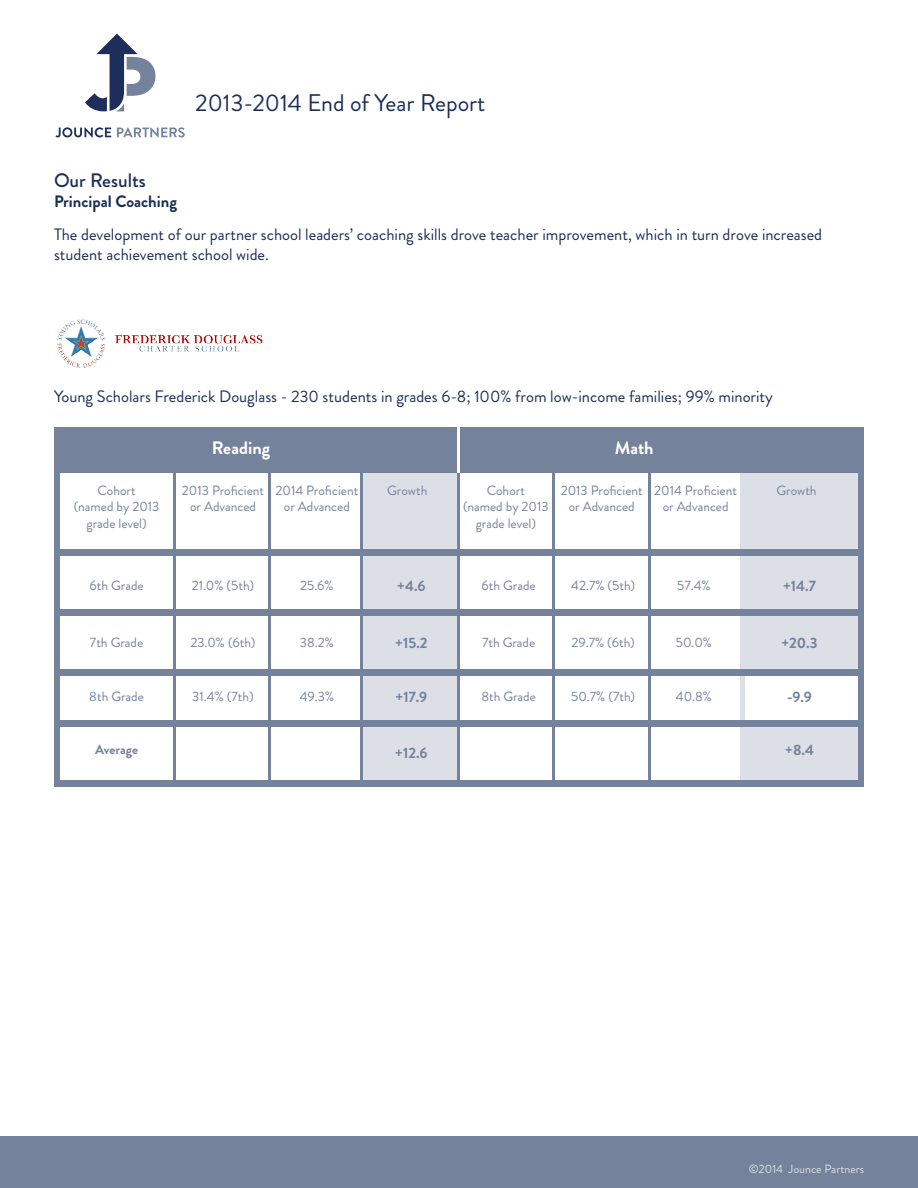
<style>
.page{position:relative;width:918px;height:1188px;background:#fff}
.page>*{position:absolute;margin:0;border:0;box-sizing:border-box;transform-origin:0 0}
.t1{font:24px "Brandon Grotesque";color:#1b2f57}
.t2{font:500 19.5px "Brandon Grotesque";color:#1b2f57}
.t3{font:700 18px "Brandon Grotesque";color:#fff}
.t4{font:16.5px/19.8px "Brandon Grotesque";color:#1b2f57}
.t5{font:700 16.5px "Brandon Grotesque";color:#1b2f57}
.t6{font:700 15px "Brandon Grotesque";color:#75829c}
.t7{font:13.5px/16.2px "Brandon Grotesque";color:#75829c;text-align:center}
.t8{font:700 13.5px "Brandon Grotesque";color:#75829c}
.t9{font:12px "Brandon Grotesque";color:#fff}
</style>
<div class="page">
<div style="left:0;top:1136px;width:918px;height:52px;background:#75829c"></div>
<svg style="left:85px;top:34px;width:70px;height:77px"></svg>
<svg style="left:55px;top:127px;width:56px;height:10px"></svg>
<svg style="left:117px;top:127px;width:68px;height:10px"></svg>
<div style="left:740px;top:473px;width:119px;height:203px;background:#dce0e6"></div>
<div style="left:740px;top:721px;width:119px;height:59px;background:#dce0e6"></div>
<div style="left:740px;top:676px;width:5px;height:48px;background:#dce0e6"></div>
<div style="left:362px;top:473px;width:97px;height:307px;background:#dce0e6"></div>
<div style="left:54px;top:428px;width:810px;height:45px;background:#75829c"></div>
<div style="left:54px;top:549px;width:810px;height:7px;background:#75829c"></div>
<div style="left:54px;top:609px;width:810px;height:7px;background:#75829c"></div>
<div style="left:54px;top:669px;width:810px;height:7px;background:#75829c"></div>
<div style="left:54px;top:721px;width:810px;height:6px;background:#75829c"></div>
<div style="left:54px;top:780px;width:810px;height:6px;background:#75829c"></div>
<div style="left:54px;top:473px;width:5px;height:307px;background:#75829c"></div>
<div style="left:859px;top:473px;width:5px;height:307px;background:#75829c"></div>
<hr style="left:649px;top:473px;width:2px;height:307px;background:#75829c">
<hr style="left:553px;top:473px;width:2px;height:307px;background:#75829c">
<hr style="left:458px;top:473px;width:2px;height:307px;background:#75829c">
<hr style="left:458px;top:428px;width:2px;height:45px;background:#fff">
<hr style="left:361px;top:473px;width:2px;height:307px;background:#75829c">
<hr style="left:269px;top:473px;width:2px;height:307px;background:#75829c">
<hr style="left:173px;top:473px;width:3px;height:307px;background:#75829c">
<img style="left:57px;top:319px;width:206px;height:49px">
<h1 class="t1" style="left:195px;top:87px;width:292px">2013-2014 End of Year Report</h1>
<h2 class="t2" style="left:54px;top:167px;width:93px">Our Results</h2>
<p class="t5" style="left:54px;top:190px;width:125px">Principal Coaching</p>
<p class="t4" style="left:54px;top:225px;width:770px">The development of our partner school leaders’ coaching skills drove teacher improvement, which in turn drove increased student achievement school wide.</p>
<p class="t4" style="left:54px;top:387px;width:720px">Young Scholars Frederick Douglass - 230 students in grades 6-8; 100% from low-income families; 99% minority</p>
<h3 class="t3" style="left:212px;top:435px;width:60px">Reading</h3>
<p class="t7" style="left:74px;top:483px;width:87px">Cohort<br>(named by 2013 grade level)</p>
<h3 class="t3" style="left:615px;top:435px;width:40px">Math</h3>
<p class="t7" style="left:182px;top:483px;width:84px">2013 Proficient or Advanced</p>
<p class="t7" style="left:561px;top:483px;width:84px">2013 Proficient or Advanced</p>
<p class="t7" style="left:276px;top:483px;width:84px">2014 Proficient or Advanced</p>
<p class="t7" style="left:654px;top:483px;width:84px">2014 Proficient or Advanced</p>
<p class="t7" style="left:387px;top:483px;width:42px">Growth</p>
<p class="t7" style="left:776px;top:483px;width:42px">Growth</p>
<p class="t7" style="left:463px;top:483px;width:87px">Cohort<br>(named by 2013 grade level)</p>
<p class="t7" style="left:90px;top:577px;width:56px">6th Grade</p>
<p class="t7" style="left:192px;top:577px;width:64px">21.0% (5th)</p>
<p class="t7" style="left:300px;top:577px;width:35px">25.6%</p>
<p class="t6" style="left:397px;top:575px;width:30px">+4.6</p>
<p class="t7" style="left:482px;top:577px;width:56px">6th Grade</p>
<p class="t7" style="left:571px;top:577px;width:66px">42.7% (5th)</p>
<p class="t7" style="left:677px;top:577px;width:35px">57.4%</p>
<p class="t6" style="left:783px;top:575px;width:35px">+14.7</p>
<p class="t7" style="left:90px;top:635px;width:55px">7th Grade</p>
<p class="t7" style="left:190px;top:635px;width:67px">23.0% (6th)</p>
<p class="t7" style="left:300px;top:635px;width:36px">38.2%</p>
<p class="t6" style="left:395px;top:633px;width:34px">+15.2</p>
<p class="t7" style="left:482px;top:635px;width:55px">7th Grade</p>
<p class="t7" style="left:572px;top:635px;width:65px">29.7% (6th)</p>
<p class="t7" style="left:676px;top:635px;width:38px">50.0%</p>
<p class="t6" style="left:781px;top:633px;width:38px">+20.3</p>
<p class="t7" style="left:89px;top:689px;width:56px">8th Grade</p>
<p class="t7" style="left:192px;top:689px;width:63px">31.4% (7th)</p>
<p class="t7" style="left:300px;top:689px;width:36px">49.3%</p>
<p class="t6" style="left:395px;top:687px;width:34px">+17.9</p>
<p class="t7" style="left:481px;top:689px;width:56px">8th Grade</p>
<p class="t7" style="left:571px;top:689px;width:66px">50.7% (7th)</p>
<p class="t7" style="left:676px;top:689px;width:38px">40.8%</p>
<p class="t6" style="left:787px;top:687px;width:26px">-9.9</p>
<p class="t8" style="left:95px;top:740px;width:44px">Average</p>
<p class="t6" style="left:785px;top:739px;width:31px">+8.4</p>
<p class="t6" style="left:395px;top:742px;width:34px">+12.6</p>
<p class="t9" style="left:749px;top:1160px;width:117px">©2014 Jounce Partners</p>
</div>
